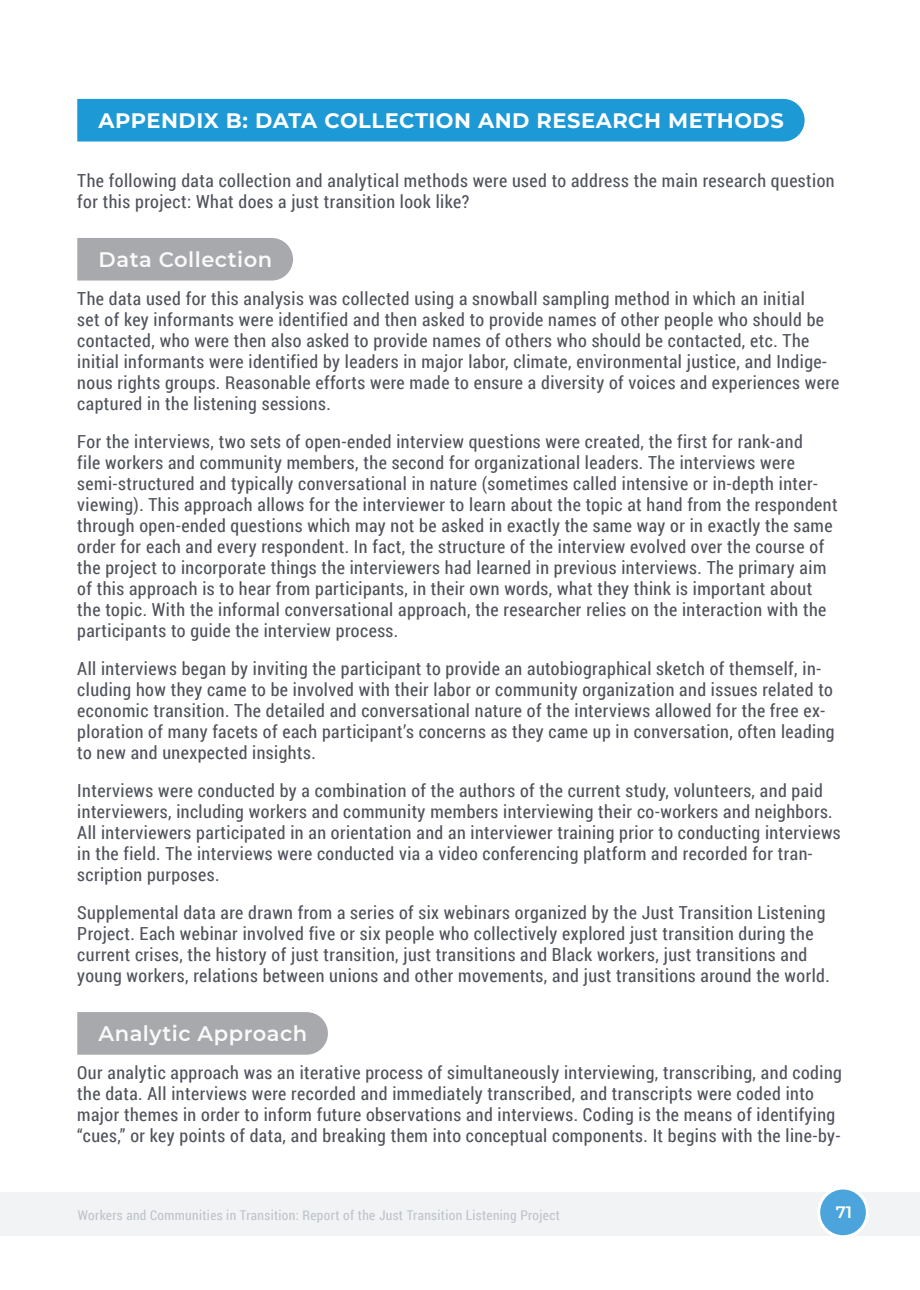
<style>
.page{position:relative;width:920px;height:1290px;background:#fff}
.page>*{position:absolute;margin:0;border:0;box-sizing:border-box;transform-origin:0 0}
.t1{font:700 21px "Montserrat";letter-spacing:.025em;color:#fff}
.t2{font:600 21px "Montserrat";letter-spacing:.025em;color:#fafafa}
.body_text{font:18px/21px "Roboto Condensed";letter-spacing:.025em;color:#4f535c}
.t3{font:600 16.5px "Montserrat";color:#fff}
.t4{font:13.5px "Roboto Condensed";letter-spacing:.025em;color:#bec3cd}
</style>
<div class="page">
<div style="left:77px;top:99px;width:728px;height:42px;background:#1d99d6"></div>
<div style="left:77px;top:238px;width:216px;height:43px;background:#a8a9ad"></div>
<div style="left:77px;top:1012px;width:251px;height:43px;background:#a8a9ad"></div>
<div style="left:0;top:1192px;width:919px;height:43px;background:#f2f3f4"></div>
<div style="left:819px;top:1188px;width:48px;height:49px;background:#4ba5dc;border-radius:50%"></div>
<div style="left:817px;top:1186px;width:52px;height:52px;border:3px solid #fff;border-radius:50%"></div>
<h2 class="t1" style="left:99px;top:105px;width:687px">APPENDIX B: DATA COLLECTION AND RESEARCH METHODS</h2>
<p class="body_text" style="left:77px;top:169px;width:759px">The following data collection and analytical methods were used to address the main research question for this project: What does a just transition look like?</p>
<h3 class="t2" style="left:99px;top:244px;width:175px">Data Collection</h3>
<p class="body_text" style="left:77px;top:287px;width:764px">The data used for this analysis was collected using a snowball sampling method in which an initial<br>set of key informants were identified and then asked to provide names of other people who should be contacted, who were then also asked to provide names of others who should be contacted, etc. The initial informants were identified by leaders in major labor, climate, environmental justice, and Indige&shy;nous rights groups. Reasonable efforts were made to ensure a diversity of voices and experiences were captured in the listening sessions.</p>
<p class="body_text" style="left:77px;top:430px;width:762px">For the interviews, two sets of open-ended interview questions were created, the first for rank-and<br>file workers and community members, the second for organizational leaders. The interviews were semi-structured and typically conversational in nature (sometimes called intensive or in-depth inter&shy;viewing). This approach allows for the interviewer to learn about the topic at hand from the respondent through open-ended questions which may not be asked in exactly the same way or in exactly the same order for each and every respondent. In fact, the structure of the interview evolved over the course of the project to incorporate things the interviewers had learned in previous interviews. The primary aim of this approach is to hear from participants, in their own words, what they think is important about the topic. With the informal conversational approach, the researcher relies on the interaction with the participants to guide the interview process.</p>
<p class="body_text" style="left:77px;top:657px;width:759px">All interviews began by inviting the participant to provide an autobiographical sketch of themself, in&shy;cluding how they came to be involved with their labor or community organization and issues related to economic transition. The detailed and conversational nature of the interviews allowed for the free ex&shy;ploration of many facets of each participant’s concerns as they came up in conversation, often leading to new and unexpected insights.</p>
<p class="body_text" style="left:77px;top:779px;width:765px">Interviews were conducted by a combination of the authors of the current study, volunteers, and paid interviewers, including workers and community members interviewing their co-workers and neighbors.<br>All interviewers participated in an orientation and an interviewer training prior to conducting interviews in the field. The interviews were conducted via a video conferencing platform and recorded for tran&shy;scription purposes.</p>
<p class="body_text" style="left:77px;top:901px;width:754px">Supplemental data are drawn from a series of six webinars organized by the Just Transition Listening Project. Each webinar involved five or six people who collectively explored just transition during the current crises, the history of just transition, just transitions and Black workers, just transitions and young workers, relations between unions and other movements, and just transitions around the world.</p>
<h3 class="t2" style="left:99px;top:1018px;width:210px">Analytic Approach</h3>
<p class="body_text" style="left:77px;top:1061px;width:766px">Our analytic approach was an iterative process of simultaneously interviewing, transcribing, and coding the data. All interviews were recorded and immediately transcribed, and transcripts were coded into major themes in order to inform future observations and interviews. Coding is the means of identifying “cues,” or key points of data, and breaking them into conceptual components. It begins with the line-by-</p>
<p class="t4" style="left:78px;top:1206px;width:483px">Workers and Communities in Transition: Report of the Just Transition Listening Project</p>
<p class="t3" style="left:836px;top:1201px;width:18px">71</p>
</div>
